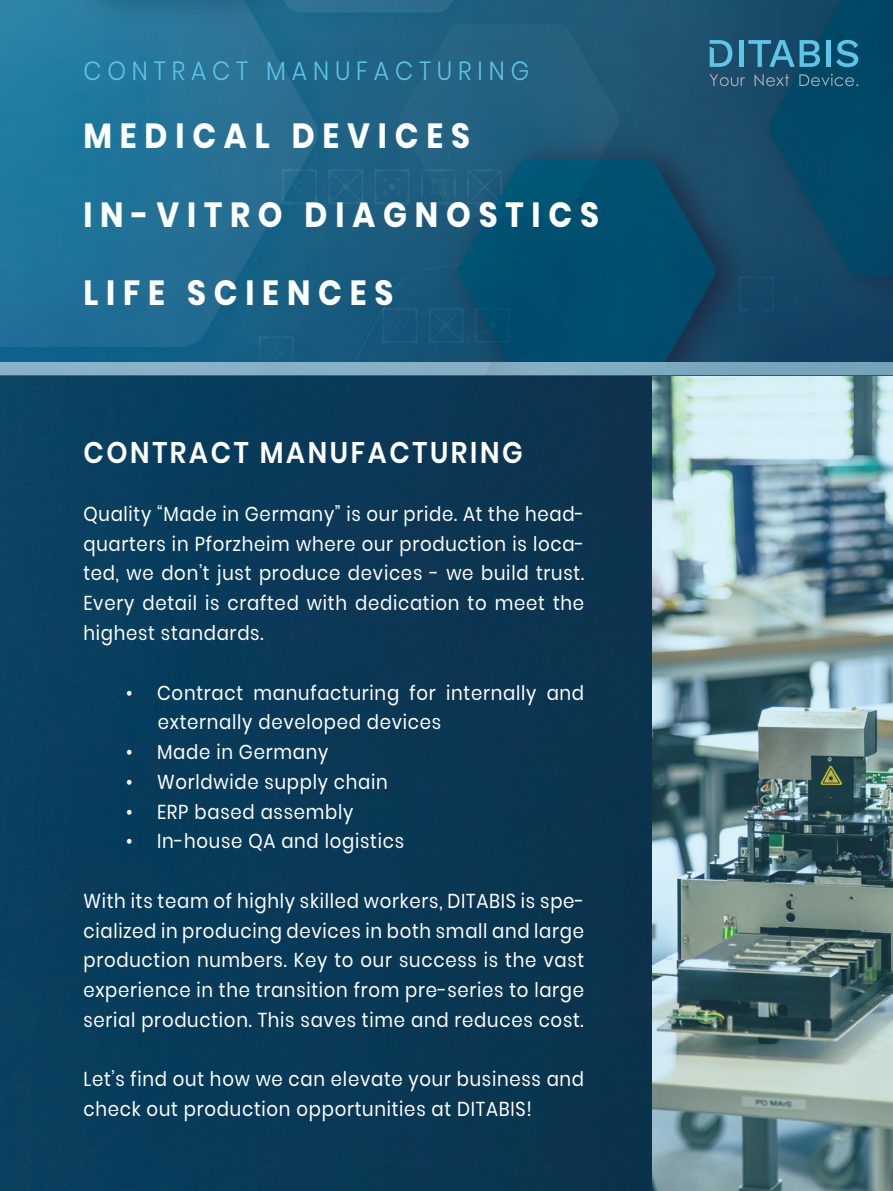
<style>
.page{position:relative;width:893px;height:1191px;background:#fff}
.page>*{position:absolute;margin:0;border:0;box-sizing:border-box;transform-origin:0 0}
.t1{font:700 34.82px "Poppins";letter-spacing:.25em;color:#fff;scale:.9 1}
.t2{font:600 29.75px "Poppins";letter-spacing:.1em;color:#fff;scale:.9 1}
.t3{font:300 26.25px "Poppins";letter-spacing:.25em;color:#5ec5e8;scale:.9 1}
.t4{font:20.12px/29.8px "Poppins";letter-spacing:.04em;color:#fff;text-align:justify;scale:.9 1}
</style>
<div class="page">
<img style="left:0;top:0;width:893px;height:362px">
<img style="left:0;top:375px;width:652px;height:816px">
<img style="left:652px;top:375px;width:241px;height:816px">
<hr style="left:739px;top:40px;width:4px;height:27px;background:#5ec5e9">
<svg style="left:748px;top:40px;width:72px;height:27px;background:#31799a"></svg>
<div style="left:826px;top:40px;width:5px;height:27px;background:#5ec5e9"></div>
<svg style="left:836px;top:40px;width:22px;height:27px"></svg>
<svg style="left:710px;top:40px;width:22px;height:27px"></svg>
<svg style="left:710px;top:74px;width:35px;height:12px"></svg>
<svg style="left:754px;top:74px;width:35px;height:12px"></svg>
<svg style="left:799px;top:74px;width:59px;height:12px"></svg>
<h3 class="t3" style="left:83px;top:55px;width:497px">CONTRACT MANUFACTURING</h3>
<h1 class="t1" style="left:83px;top:116px;width:431px">MEDICAL DEVICES</h1>
<h1 class="t1" style="left:83px;top:194px;width:574px">IN-VITRO DIAGNOSTICS</h1>
<h1 class="t1" style="left:83px;top:273px;width:346px">LIFE SCIENCES</h1>
<h2 class="t2" style="left:83px;top:435px;width:490px">CONTRACT MANUFACTURING</h2>
<p class="t4" style="left:83px;top:499px;width:558px">Quality “Made in Germany” is our pride. At the head&shy;quarters in Pforzheim where our production is loca&shy;ted, we don’t just produce devices - we build trust.<br>Every detail is crafted with dedication to meet the highest standards.</p>
<p class="t4" style="left:158px;top:677px;width:475px;text-indent:-31px">• Contract manufacturing for internally and externally developed devices</p>
<p class="t4" style="left:126px;top:737px;width:226px">• Made in Germany</p>
<p class="t4" style="left:126px;top:767px;width:292px">• Worldwide supply chain</p>
<p class="t4" style="left:126px;top:796px;width:254px">• ERP based assembly</p>
<p class="t4" style="left:126px;top:826px;width:310px">• In-house QA and logistics</p>
<p class="t4" style="left:83px;top:886px;width:558px">With its team of highly skilled workers, DITABIS is spe&shy;cialized in producing devices in both small and large production numbers. Key to our success is the vast experience in the transition from pre-series to large serial production. This saves time and reduces cost.</p>
<p class="t4" style="left:83px;top:1064px;width:558px">Let’s find out how we can elevate your business and check out production opportunities at DITABIS!</p>
</div>
